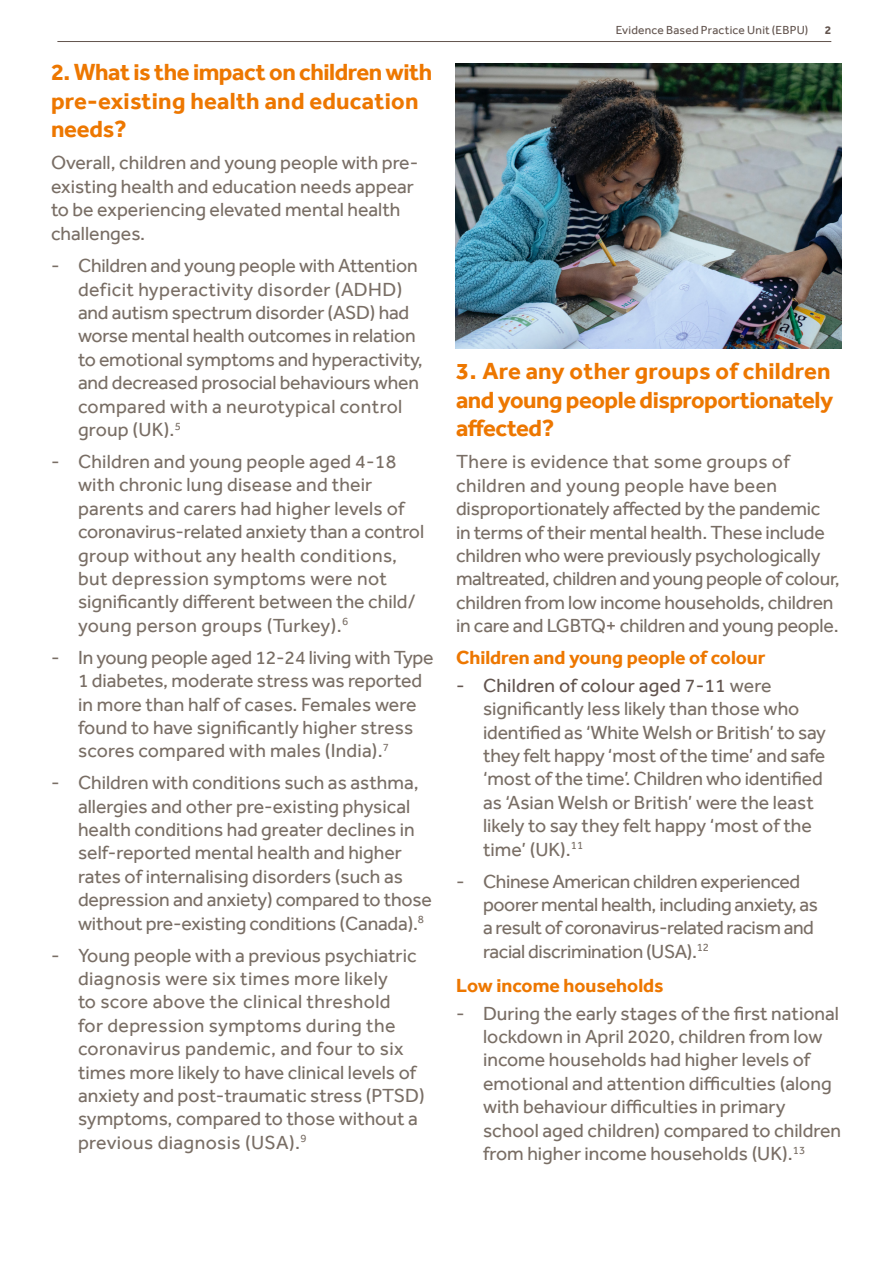
<style>
.page{position:relative;width:893px;height:1263px;background:#fff}
.page>*{position:absolute;margin:0;border:0;box-sizing:border-box;transform-origin:0 0}
.Paragraph_Style_1_sp{font:700 24px/28.8px "Effra";letter-spacing:-.02em;color:#ed7700}
.t1{font:19.5px/23.4px "Effra";color:#796e65}
.t2{font:19.5px/23.4px "Effra";letter-spacing:-.02em;color:#796e65}
.Paragraph_Style_2_sp{font:700 19.5px "Effra";color:#ed7700}
.Top_page_title__righ{font:12px "Effra";letter-spacing:.02em;color:#62544e}
.t3{font:700 12px "Effra";color:#62544e}
.s1{color:#62544e}
</style>
<div class="page">
<hr style="left:57px;top:41px;width:774px;height:1px;background:#62544e">
<img style="left:455px;top:64px;width:387px;height:285px">
<p class="Paragraph_Style_1_sp" style="left:51px;top:57px;width:383px">2. What is the impact on children with pre-existing health and education needs?</p>
<p class="t1" style="left:51px;top:151px;width:369px">Overall, children and young people with pre&shy;existing health and education needs appear to be experiencing elevated mental health challenges.</p>
<p class="t1" style="left:78px;top:254px;width:346px;text-indent:-27px">- Children and young people with Attention deficit hyperactivity disorder (ADHD) and autism spectrum disorder (ASD) had worse mental health outcomes in relation to emotional symptoms and hyperactivity, and decreased prosocial behaviours when compared with a neurotypical control group (UK).<sup>5</sup></p>
<p class="t1" style="left:78px;top:450px;width:348px;text-indent:-27px">- Children and young people aged 4-18 with chronic lung disease and their parents and carers had higher levels of coronavirus-related anxiety than a control group without any health conditions, but depression symptoms were not significantly different between the child/ young person groups (Turkey).<sup>6</sup></p>
<p class="t1" style="left:78px;top:645px;width:357px;text-indent:-27px">- In young people aged 12-24 living with Type 1 diabetes, moderate stress was reported in more than half of cases. Females were found to have significantly higher stress scores compared with males (India).<sup>7</sup></p>
<p class="t1" style="left:78px;top:771px;width:355px;text-indent:-27px">- Children with conditions such as asthma, allergies and other pre-existing physical health conditions had greater declines in self-reported mental health and higher rates of internalising disorders (such as depression and anxiety) compared to those without pre-existing conditions (Canada).<sup>8</sup></p>
<p class="t1" style="left:78px;top:943px;width:348px;text-indent:-27px">- Young people with a previous psychiatric diagnosis were six times more likely<br>to score above the clinical threshold<br>for depression symptoms during the coronavirus pandemic, and four to six times more likely to have clinical levels of anxiety and post-traumatic stress (PTSD) symptoms, compared to those without a previous diagnosis (USA).<sup>9</sup></p>
<p class="Top_page_title__righ" style="left:616px;top:23px;width:194px">Evidence Based Practice Unit (EBPU)</p>
<p class="t3" style="left:825px;top:22px;width:8px">2</p>
<p class="Paragraph_Style_1_sp" style="left:456px;top:356px;width:379px;text-align:justify">3. Are any other groups of children and young people disproportionately affected?</p>
<p class="t1" style="left:456px;top:450px;width:385px">There is evidence that some groups of children and young people have been disproportionately affected by the pandemic in terms of their mental health. These include children who were previously psychologically maltreated, children and young people of colour, children from low income households, children in care and LGBTQ+ children and young people.</p>
<p class="Paragraph_Style_2_sp" style="left:456px;top:646px;width:311px">Children and young people of colour</p>
<p class="t1" style="left:483px;top:673px;width:345px;text-indent:-27px"><span class="s1">- Children of colour aged 7-11</span> were significantly less likely than those who identified as ‘White Welsh or British’ to say they felt happy ‘most of the time’ and safe ‘most of the time’. Children who identified as ‘Asian Welsh or British’ were the least likely to say they felt happy ‘most of the time’ (UK).<sup>11</sup></p>
<p class="t2" style="left:483px;top:869px;width:336px;text-indent:-27px">- Chinese American children experienced poorer mental health, including anxiety, as a result of coronavirus-related racism and racial discrimination (USA).<sup>12</sup></p>
<p class="Paragraph_Style_2_sp" style="left:456px;top:974px;width:209px">Low income households</p>
<p class="t1" style="left:483px;top:1001px;width:360px;text-indent:-27px">- During the early stages of the first national lockdown in April 2020, children from low income households had higher levels of emotional and attention difficulties (along with behaviour difficulties in primary school aged children) compared to children from higher income households (UK).<sup>13</sup></p>
</div>
